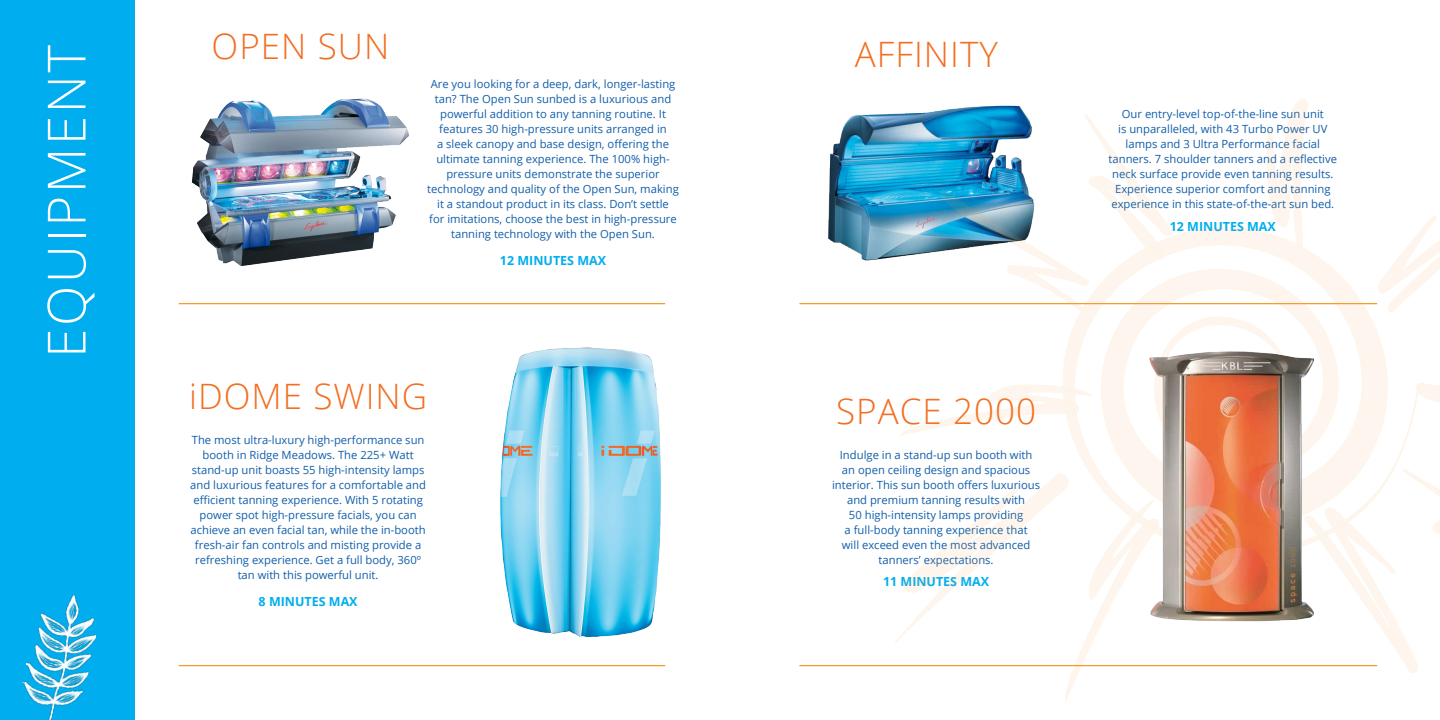
<style>
.page{position:relative;width:1440px;height:720px;background:#fff}
.page>*{position:absolute;margin:0;border:0;box-sizing:border-box;transform-origin:0 0}
.t1{font:300 52.75px "Open Sans";letter-spacing:.05em;color:#fff}
.t2{font:300 35px "Open Sans";letter-spacing:.03em;color:#f36e21}
.t3{font:700 12.5px "Open Sans";color:#00aeef}
.t4{font:11.25px/15px "Open Sans";color:#115eaa;text-align:center}
</style>
<div class="page">
<div style="left:0;top:0;width:135px;height:720px;background:#00aeef"></div>
<img style="left:191px;top:98px;width:218px;height:168px">
<img style="left:828px;top:105px;width:197px;height:156px">
<hr style="left:179px;top:303px;width:486px;height:1px;background:#f79929">
<hr style="left:799px;top:303px;width:578px;height:1px;background:#f79929">
<hr style="left:799px;top:665px;width:578px;height:1px;background:#f79929">
<hr style="left:179px;top:665px;width:486px;height:1px;background:#f79929">
<svg style="left:1419px;top:216px;width:21px;height:71px"></svg>
<svg style="left:1063px;top:227px;width:356px;height:246px"></svg>
<svg style="left:1303px;top:468px;width:137px;height:205px"></svg>
<svg style="left:1263px;top:99px;width:47px;height:151px"></svg>
<svg style="left:1415px;top:382px;width:25px;height:41px"></svg>
<svg style="left:939px;top:113px;width:235px;height:202px"></svg>
<svg style="left:900px;top:384px;width:193px;height:54px"></svg>
<svg style="left:893px;top:473px;width:267px;height:230px"></svg>
<img style="left:500px;top:347px;width:161px;height:290px">
<img style="left:1148px;top:349px;width:185px;height:277px">
<img style="left:22px;top:595px;width:75px;height:125px">
<p class="t1" style="left:30px;top:358px;width:314px;rotate:-90deg">EQUIPMENT</p>
<p class="t2" style="left:212px;top:22px;width:179px">OPEN SUN</p>
<p class="t4" style="left:427px;top:76px;width:253px">Are you looking for a deep, dark, longer-lasting tan? The Open Sun sunbed is a luxurious and powerful addition to any tanning routine. It features 30 high-pressure units arranged in<br>a sleek canopy and base design, offering the ultimate tanning experience. The 100% high&shy;pressure units demonstrate the superior technology and quality of the Open Sun, making it a standout product in its class. Don’t settle<br>for imitations, choose the best in high-pressure tanning technology with the Open Sun.</p>
<p class="t3" style="left:500px;top:251px;width:108px">12 MINUTES MAX</p>
<p class="t2" style="left:189px;top:373px;width:240px">iDOME SWING</p>
<p class="t4" style="left:190px;top:433px;width:237px">The most ultra-luxury high-performance sun booth in Ridge Meadows. The 225+ Watt stand-up unit boasts 55 high-intensity lamps and luxurious features for a comfortable and efficient tanning experience. With 5 rotating power spot high-pressure facials, you can achieve an even facial tan, while the in-booth fresh-air fan controls and misting provide a refreshing experience. Get a full body, 360º tan with this powerful unit.</p>
<p class="t3" style="left:259px;top:592px;width:101px">8 MINUTES MAX</p>
<p class="t2" style="left:855px;top:30px;width:145px">AFFINITY</p>
<p class="t2" style="left:836px;top:387px;width:202px">SPACE 2000</p>
<p class="t4" style="left:832px;top:447px;width:210px">Indulge in a stand-up sun booth with an open ceiling design and spacious interior. This sun booth offers luxurious and premium tanning results with<br>50 high-intensity lamps providing<br>a full-body tanning experience that<br>will exceed even the most advanced tanners’ expectations.</p>
<p class="t3" style="left:883px;top:573px;width:108px">11 MINUTES MAX</p>
<p class="t4" style="left:1109px;top:106px;width:230px">Our entry-level top-of-the-line sun unit<br>is unparalleled, with 43 Turbo Power UV lamps and 3 Ultra Performance facial tanners. 7 shoulder tanners and a reflective neck surface provide even tanning results.<br>Experience superior comfort and tanning experience in this state-of-the-art sun bed.</p>
<p class="t3" style="left:1170px;top:217px;width:108px">12 MINUTES MAX</p>
</div>
